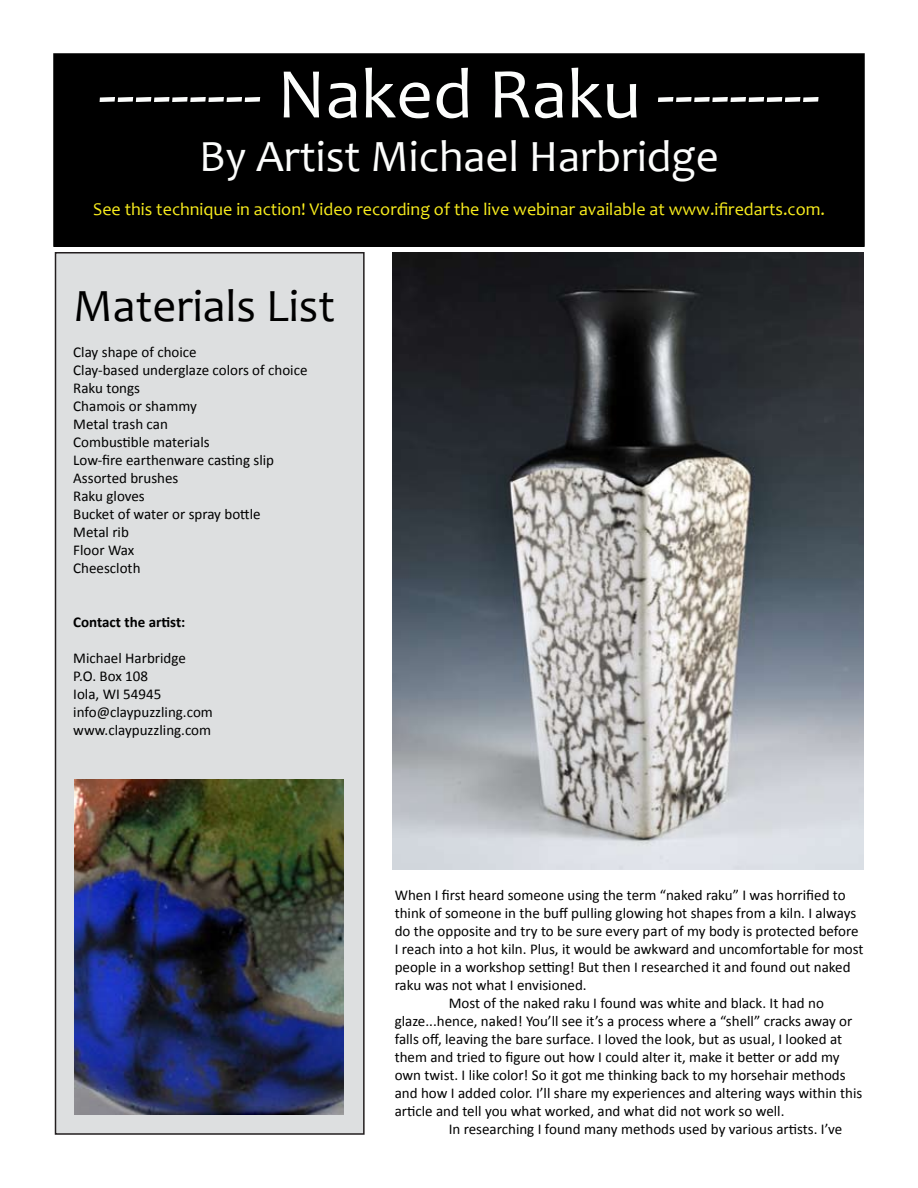
<style>
.page{position:relative;width:918px;height:1188px;background:#fff}
.page>*{position:absolute;margin:0;border:0;box-sizing:border-box;transform-origin:0 0}
.t1{font:72px "Candara";color:#fcfdfc}
.t2{font:46.5px "Candara";color:#000}
.t3{font:45px "Candara";color:#fcfdfc}
.t4{font:18px "Candara";color:#f9ed1d}
.t5{font:15px/18px "Calibri";color:#000}
.t6{font:700 15px "Calibri";color:#000}
</style>
<div class="page">
<div style="left:56px;top:253px;width:308px;height:881px;background:#dddfe0"></div>
<div style="left:55px;top:252px;width:310px;height:883px;border:2px solid #221e1f"></div>
<img style="left:392px;top:252px;width:472px;height:618px">
<div style="left:54px;top:54px;width:810px;height:192px;background:#000"></div>
<div style="left:53px;top:53px;width:812px;height:194px;border:2px solid #000"></div>
<img style="left:75px;top:780px;width:268px;height:335px">
<h1 class="t1" style="left:98px;top:49px;width:723px">--------- Naked Raku ---------</h1>
<h3 class="t3" style="left:199px;top:129px;width:521px">By Artist Michael Harbridge</h3>
<p class="t4" style="left:93px;top:197px;width:733px">See this technique in action! Video recording of the live webinar available at www.ifiredarts.com.</p>
<h2 class="t2" style="left:73px;top:277px;width:263px">Materials List</h2>
<p class="t5" style="left:73px;top:343px;width:236px">Clay shape of choice<br>Clay-based underglaze colors of choice<br>Raku tongs<br>Chamois or shammy<br>Metal trash can<br>Combustible materials<br>Low-fire earthenware casting slip<br>Assorted brushes<br>Raku gloves<br>Bucket of water or spray bottle<br>Metal rib<br>Floor Wax<br>Cheescloth</p>
<p class="t6" style="left:73px;top:613px;width:114px">Contact the artist:</p>
<p class="t5" style="left:73px;top:649px;width:141px">Michael Harbridge<br>P.O. Box 108<br>Iola, WI 54945 info@claypuzzling.com www.claypuzzling.com</p>
<p class="t5" style="left:395px;top:886px;width:453px">When I first heard someone using the term “naked raku” I was horrified to</p>
<p class="t5" style="left:395px;top:904px;width:463px">think of someone in the buff pulling glowing hot shapes from a kiln. I always</p>
<p class="t5" style="left:395px;top:922px;width:465px">do the opposite and try to be sure every part of my body is protected before</p>
<p class="t5" style="left:395px;top:940px;width:470px">I reach into a hot kiln. Plus, it would be awkward and uncomfortable for most</p>
<p class="t5" style="left:395px;top:958px;width:457px">people in a workshop setting! But then I researched it and found out naked</p>
<p class="t5" style="left:395px;top:976px;width:193px">raku was not what I envisioned.</p>
<p class="t5" style="left:449px;top:994px;width:377px">Most of the naked raku I found was white and black. It had no</p>
<p class="t5" style="left:395px;top:1012px;width:459px">glaze...hence, naked! You’ll see it’s a process where a “shell” cracks away or</p>
<p class="t5" style="left:395px;top:1030px;width:449px">falls off, leaving the bare surface. I loved the look, but as usual, I looked at</p>
<p class="t5" style="left:395px;top:1048px;width:446px">them and tried to figure out how I could alter it, make it better or add my</p>
<p class="t5" style="left:395px;top:1066px;width:452px">own twist. I like color! So it got me thinking back to my horsehair methods</p>
<p class="t5" style="left:395px;top:1084px;width:469px">and how I added color. I’ll share my experiences and altering ways within this</p>
<p class="t5" style="left:395px;top:1102px;width:391px">article and tell you what worked, and what did not work so well.</p>
<p class="t5" style="left:449px;top:1120px;width:395px">In researching I found many methods used by various artists. I’ve</p>
</div>
